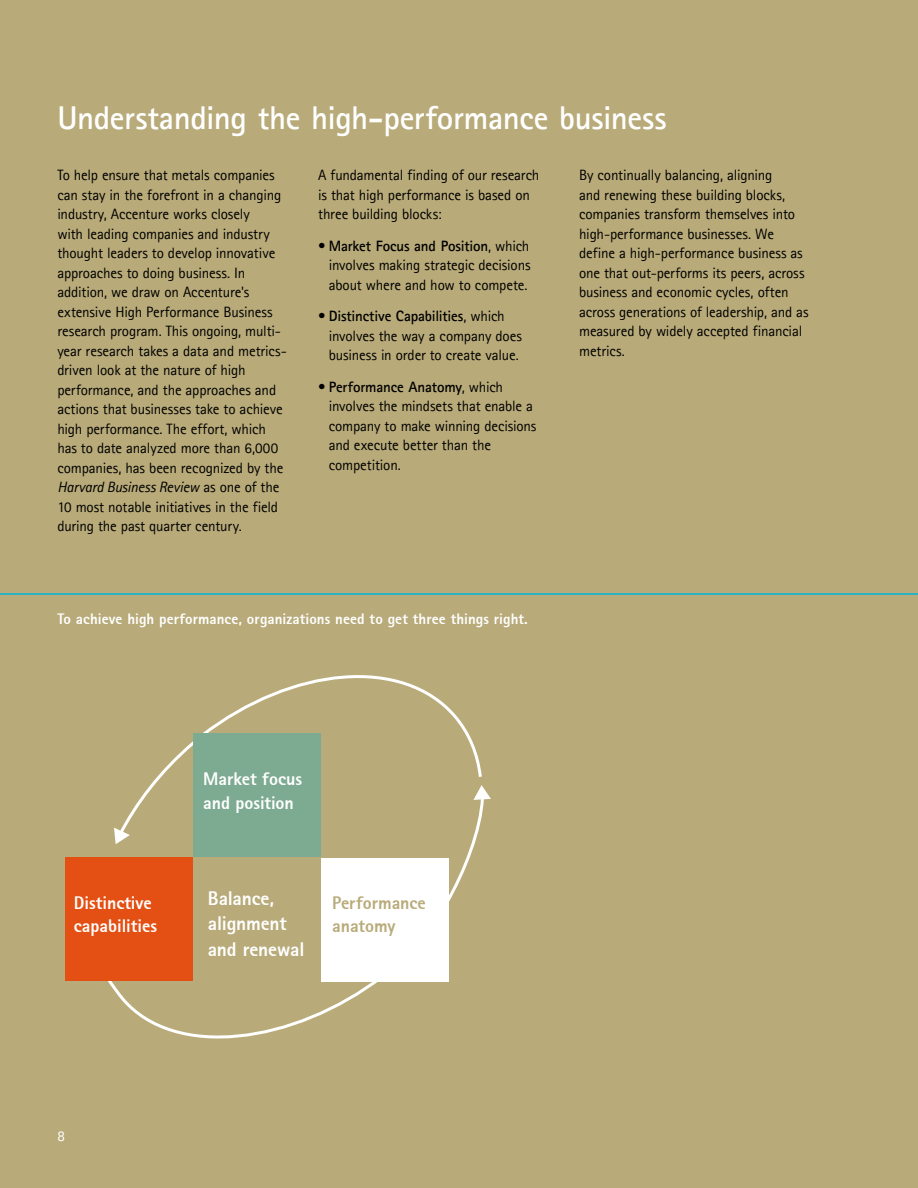
<style>
.page{position:relative;width:918px;height:1188px;background:#b8aa79}
.page>*{position:absolute;margin:0;border:0;box-sizing:border-box;transform-origin:0 0}
.t1{font:700 33px "Agfa Rotis Sans Serif";letter-spacing:-.01em;color:#fff}
.t2{font:19.5px/25.5px "Agfa Rotis Sans Serif Ex Bd";letter-spacing:-.01em;color:#fff}
.t3{font:18px/23.4px "Agfa Rotis Sans Serif Ex Bd";color:#fff}
.t4{font:18px/23.4px "Agfa Rotis Sans Serif Ex Bd";letter-spacing:-.005em;color:#b8aa79}
.t5{font:15px/19.5px "Agfa Rotis Sans Serif";letter-spacing:-.01em;color:#000}
.t6{font:15px "Agfa Rotis Sans Serif Ex Bd";letter-spacing:.005em;color:#fff}
.s1{font-style:italic}
.s2{font-weight:700}
</style>
<div class="page">
<hr style="left:0;top:593px;width:918px;height:2px;background:#00b4de">
<svg style="left:108px;top:675px;width:376px;height:364px"></svg>
<svg style="left:473px;top:785px;width:18px;height:15px"></svg>
<div style="left:66px;top:857px;width:127px;height:124px;background:#e45013"></div>
<div style="left:321px;top:858px;width:127px;height:124px;background:#fff"></div>
<div style="left:193px;top:733px;width:128px;height:124px;background:#7dab91"></div>
<svg style="left:114px;top:828px;width:16px;height:16px"></svg>
<h1 class="t1" style="left:57px;top:97px;width:611px">Understanding the high-performance business</h1>
<p class="t5" style="left:57px;top:165px;width:231px">To help ensure that metals companies can stay in the forefront in a changing industry, Accenture works closely<br>with leading companies and industry thought leaders to develop innovative approaches to doing business. In addition, we draw on Accenture's extensive High Performance Business research program. This ongoing, multi&shy;year research takes a data and metrics&shy;driven look at the nature of high performance, and the approaches and actions that businesses take to achieve high performance. The effort, which has to date analyzed more than 6,000 companies, has been recognized by the <span class="s1">Harvard Business Review</span> as one of the 10 most notable initiatives in the field during the past quarter century.</p>
<p class="t5" style="left:318px;top:165px;width:223px">A fundamental finding of our research is that high performance is based on three building blocks:</p>
<p class="t5" style="left:329px;top:236px;width:203px;text-align:justify;text-indent:-10px">• <span class="s2">Market Focus and Position</span>, which involves making strategic decisions about where and how to compete.</p>
<p class="t5" style="left:329px;top:306px;width:195px;text-indent:-10px">• <span class="s2">Distinctive Capabilities</span>, which involves the way a company does business in order to create value.</p>
<p class="t5" style="left:329px;top:377px;width:209px;text-indent:-10px">• <span class="s2">Performance Anatomy</span>, which involves the mindsets that enable a company to make winning decisions and execute better than the competition.</p>
<p class="t6" style="left:57px;top:609px;width:472px">To achieve high performance, organizations need to get three things right.</p>
<p class="t5" style="left:579px;top:165px;width:231px">By continually balancing, aligning<br>and renewing these building blocks, companies transform themselves into high-performance businesses. We define a high-performance business as one that out-performs its peers, across business and economic cycles, often across generations of leadership, and as measured by widely accepted financial metrics.</p>
<p class="t3" style="left:203px;top:767px;width:100px">Market focus and position</p>
<p class="t3" style="left:74px;top:891px;width:85px">Distinctive capabilities</p>
<h2 class="t2" style="left:208px;top:885px;width:98px">Balance, alignment and renewal</h2>
<p class="t4" style="left:332px;top:891px;width:95px">Performance anatomy</p>
</div>
